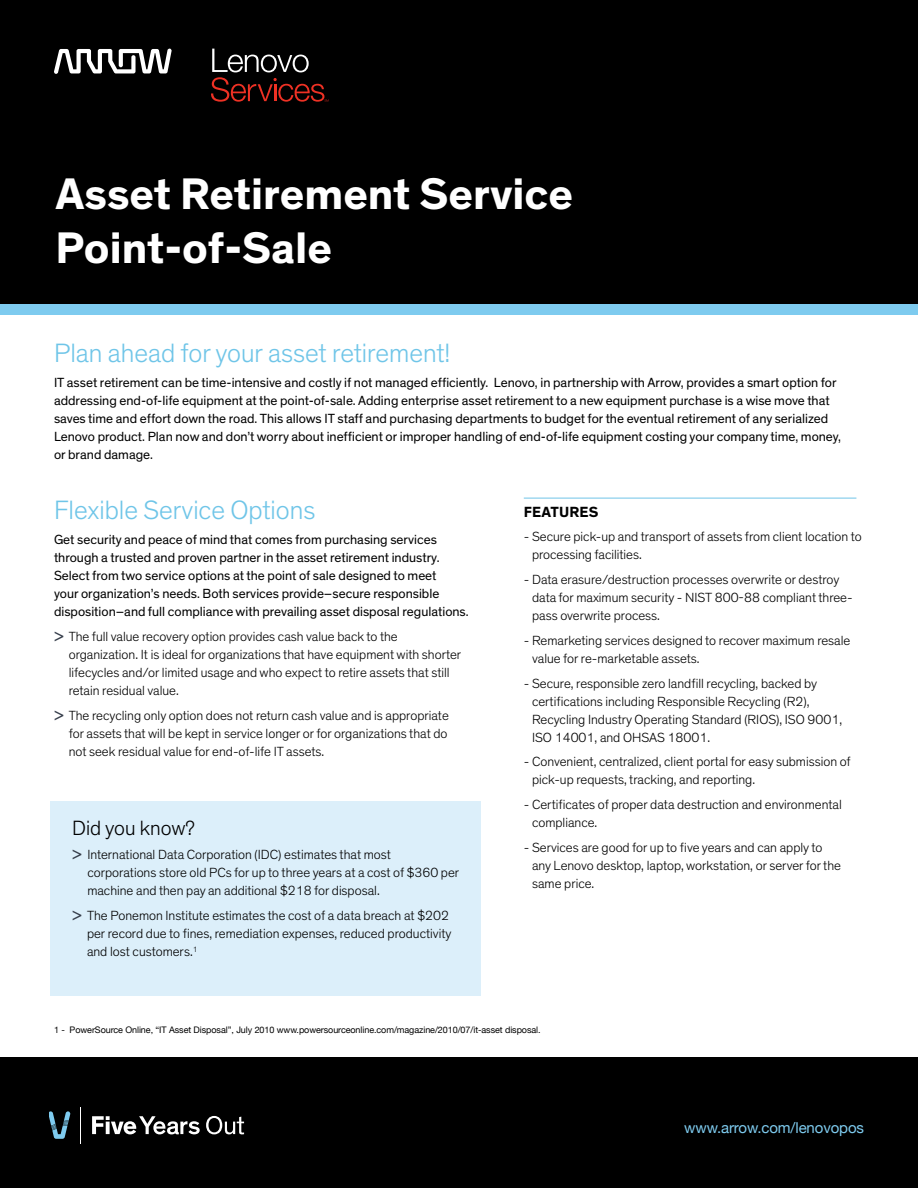
<style>
.page{position:relative;width:918px;height:1188px;background:#fff}
.page>*{position:absolute;margin:0;border:0;box-sizing:border-box;transform-origin:0 0}
.t1{font:700 45px/54px "Theinhardt";color:#fff}
.t2{font:300 27px "Theinhardt";color:#6fc5e8}
.t3{font:300 21px "Theinhardt";color:#000}
.t4{font:15px "Helvetica Neue";letter-spacing:-.01em;color:#7ecbef}
.t5{font:700 15px "Theinhardt";letter-spacing:.01em;color:#000}
.t6{font:300 13.5px/18px "Theinhardt";color:#000}
.t7{font:13.5px/18px "Theinhardt";color:#000}
.t8{font:9px "Helvetica Neue";letter-spacing:-.01em;color:#000}
.s1{font-weight:500;color:#353d4a}
</style>
<div class="page">
<div style="left:0;top:284px;width:918px;height:31px;background:#7ecbef"></div>
<div style="left:51px;top:802px;width:430px;height:194px;background:#dceffa"></div>
<div style="left:0;top:0;width:918px;height:303px;background:#000"></div>
<svg style="left:54px;top:49px;width:118px;height:25px"></svg>
<svg style="left:211px;top:49px;width:118px;height:53px"></svg>
<div style="left:0;top:1057px;width:918px;height:131px;background:#000"></div>
<svg style="left:92px;top:1116px;width:108px;height:18px"></svg>
<svg style="left:206px;top:1116px;width:38px;height:18px"></svg>
<hr style="left:80px;top:1107px;width:1px;height:36px;background:#fff">
<svg style="left:49px;top:1111px;width:21px;height:28px"></svg>
<hr style="left:524px;top:498px;width:332px;height:1px;background:#6fc5e8">
<h1 class="t1" style="left:56px;top:168px;width:519px">Asset Retirement Service<br>Point-of-Sale</h1>
<h2 class="t2" style="left:54px;top:337px;width:398px">Plan ahead for your asset retirement!</h2>
<p class="t7" style="left:54px;top:374px;width:789px">IT asset retirement can be time-intensive and costly if not managed efficiently. Lenovo, in partnership with Arrow, provides a smart option for addressing end-of-life equipment at the point-of-sale. Adding enterprise asset retirement to a new equipment purchase is a wise move that saves time and effort down the road. This allows IT staff and purchasing departments to budget for the eventual retirement of any serialized Lenovo product. Plan now and don’t worry about inefficient or improper handling of end-of-life equipment costing your company time, money, or brand damage.</p>
<h2 class="t2" style="left:54px;top:495px;width:263px">Flexible Service Options</h2>
<p class="t7" style="left:54px;top:531px;width:416px">Get security and peace of mind that comes from purchasing services through a trusted and proven partner in the asset retirement industry.<br>Select from two service options at the point of sale designed to meet<br>your organization’s needs. Both services provide–secure responsible disposition–and full compliance with prevailing asset disposal regulations.</p>
<p class="t6" style="left:69px;top:628px;width:394px;text-indent:-15px"><span class="s1">&gt;</span> The full value recovery option provides cash value back to the organization. It is ideal for organizations that have equipment with shorter lifecycles and/or limited usage and who expect to retire assets that still retain residual value.</p>
<p class="t6" style="left:69px;top:706px;width:382px;text-align:justify;text-indent:-15px"><span class="s1">&gt;</span> The recycling only option does not return cash value and is appropriate for assets that will be kept in service longer or for organizations that do not seek residual value for end-of-life IT assets.</p>
<p class="t5" style="left:524px;top:502px;width:76px">FEATURES</p>
<p class="t6" style="left:532px;top:528px;width:331px;text-indent:-8px">- Secure pick-up and transport of assets from client location to processing facilities.</p>
<p class="t6" style="left:532px;top:571px;width:322px;text-indent:-8px">- Data erasure/destruction processes overwrite or destroy data for maximum security - NIST 800-88 compliant three&shy;pass overwrite process.</p>
<p class="t6" style="left:532px;top:632px;width:320px;text-indent:-8px">- Remarketing services designed to recover maximum resale value for re-marketable assets.</p>
<p class="t6" style="left:532px;top:674px;width:312px;text-indent:-8px">- Secure, responsible zero landfill recycling, backed by certifications including Responsible Recycling (R2), Recycling Industry Operating Standard (RIOS), ISO 9001, ISO 14001, and OHSAS 18001.</p>
<p class="t6" style="left:532px;top:753px;width:320px;text-indent:-8px">- Convenient, centralized, client portal for easy submission of pick-up requests, tracking, and reporting.</p>
<p class="t6" style="left:532px;top:796px;width:311px;text-indent:-8px">- Certificates of proper data destruction and environmental compliance.</p>
<p class="t6" style="left:532px;top:838px;width:310px;text-indent:-8px">- Services are good for up to five years and can apply to any Lenovo desktop, laptop, workstation, or server for the same price.</p>
<h3 class="t3" style="left:72px;top:815px;width:124px">Did you know?</h3>
<p class="t6" style="left:87px;top:846px;width:373px;text-indent:-15px"><span class="s1">&gt;</span> International Data Corporation (IDC) estimates that most corporations store old PCs for up to three years at a cost of $360 per machine and then pay an additional $218 for disposal.</p>
<p class="t6" style="left:87px;top:907px;width:366px;text-indent:-15px"><span class="s1">&gt;</span> The Ponemon Institute estimates the cost of a data breach at $202 per record due to fines, remediation expenses, reduced productivity and lost customers.<sup>1</sup></p>
<p class="t8" style="left:54px;top:1022px;width:488px">1 - PowerSource Online, “IT Asset Disposal”, July 2010 www.powersourceonline.com/magazine/2010/07/it-asset disposal.</p>
<p class="t4" style="left:684px;top:1115px;width:181px">www.arrow.com/lenovopos</p>
</div>
